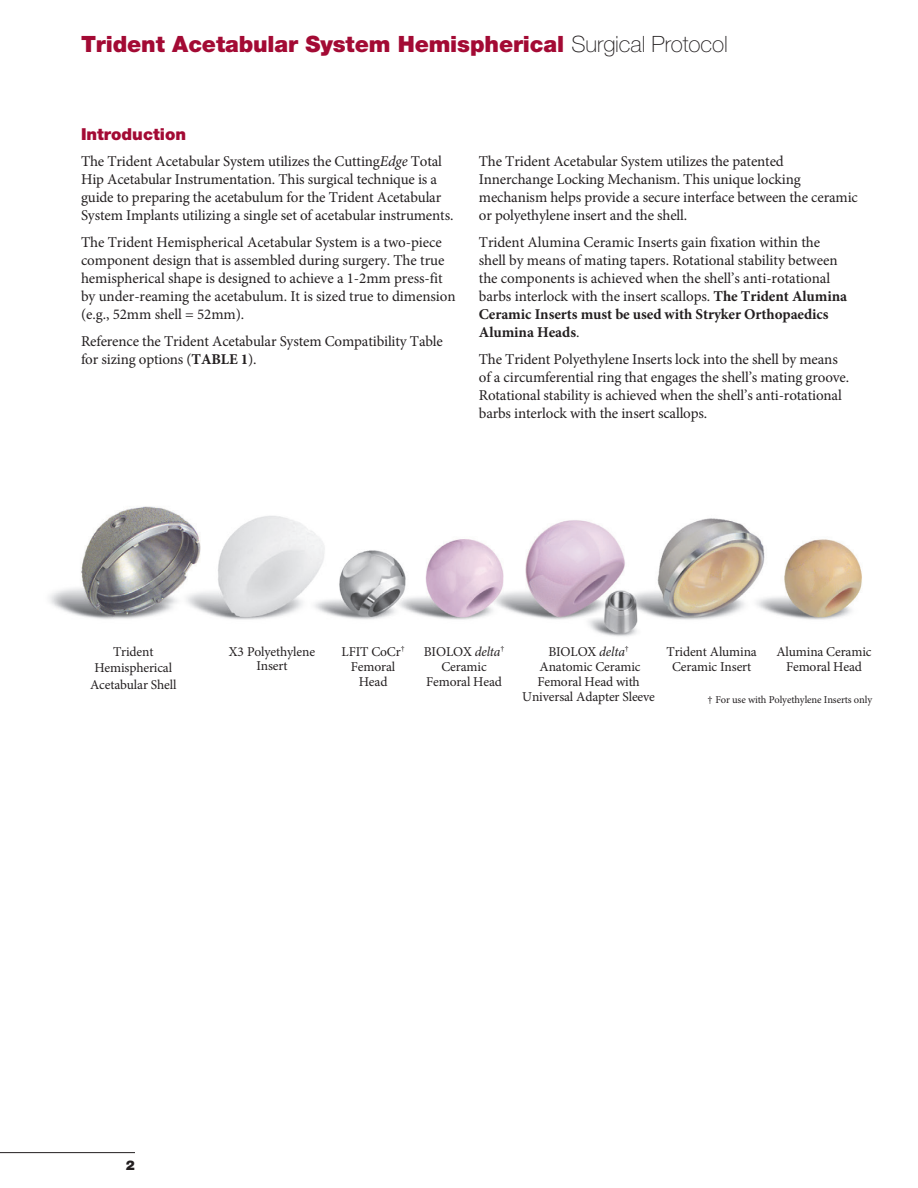
<style>
.page{position:relative;width:918px;height:1188px;background:#fff}
.page>*{position:absolute;margin:0;border:0;box-sizing:border-box;transform-origin:0 0}
.t1{font:900 22.5px "Helvetica Neue LT Pro";letter-spacing:-.005em;color:#a30a34}
.t2{font:900 16.5px "Helvetica Neue LT Pro";color:#a30a34}
.t3{font:15px/18px "Minion Pro";letter-spacing:-.01em;color:#231f20}
.t4{font:13.5px/15px "Minion Pro";letter-spacing:-.01em;color:#231f20;text-align:center}
.t5{font:900 13.5px "Helvetica Neue LT Pro";color:#231f20}
.t6{font:10.5px "Minion Pro";letter-spacing:-.01em;color:#231f20}
.s1{font-weight:100;color:#231f20}
.s2{font-style:italic}
.s3{font-weight:700}
</style>
<div class="page">
<hr style="left:0;top:1152px;width:135px;height:1px;background:#231f20">
<img style="left:49px;top:506px;width:813px;height:131px">
<h1 class="t1" style="left:81px;top:30px;width:648px">Trident Acetabular System Hemispherical <span class="s1">Surgical Protocol</span></h1>
<p class="t2" style="left:81px;top:124px;width:107px">Introduction</p>
<p class="t3" style="left:81px;top:152px;width:374px">The Trident Acetabular System utilizes the Cutting<span class="s2">Edge</span> Total Hip Acetabular Instrumentation. This surgical technique is a guide to preparing the acetabulum for the Trident Acetabular System Implants utilizing a single set of acetabular instruments.</p>
<p class="t3" style="left:81px;top:233px;width:376px">The Trident Hemispherical Acetabular System is a two-piece component design that is assembled during surgery. The true hemispherical shape is designed to achieve a 1-2mm press-fit by under-reaming the acetabulum. It is sized true to dimension (e.g., 52mm shell = 52mm).</p>
<p class="t3" style="left:81px;top:332px;width:363px">Reference the Trident Acetabular System Compatibility Table for sizing options (<span class="s3">TABLE 1</span>).</p>
<p class="t3" style="left:479px;top:152px;width:381px">The Trident Acetabular System utilizes the patented Innerchange Locking Mechanism. This unique locking mechanism helps provide a secure interface between the ceramic or polyethylene insert and the shell.</p>
<p class="t3" style="left:479px;top:233px;width:370px">Trident Alumina Ceramic Inserts gain fixation within the shell by means of mating tapers. Rotational stability between the components is achieved when the shell’s anti-rotational barbs interlock with the insert scallops. <span class="s3">The Trident Alumina Ceramic Inserts must be used with Stryker Orthopaedics Alumina Heads</span>.</p>
<p class="t3" style="left:479px;top:350px;width:372px">The Trident Polyethylene Inserts lock into the shell by means of a circumferential ring that engages the shell’s mating groove.<br>Rotational stability is achieved when the shell’s anti-rotational barbs interlock with the insert scallops.</p>
<p class="t4" style="left:90px;top:643px;width:88px;line-height:16.5px">Trident<br>Hemispherical<br>Acetabular Shell</p>
<p class="t4" style="left:229px;top:644px;width:88px;line-height:14.4px">X3 Polyethylene<br>Insert</p>
<p class="t4" style="left:342px;top:644px;width:65px">LFIT CoCr<sup>†<br></sup>Femoral<br>Head</p>
<p class="t4" style="left:667px;top:644px;width:92px">Trident Alumina<br>Ceramic Insert</p>
<p class="t4" style="left:776px;top:644px;width:97px">Alumina Ceramic<br>Femoral Head</p>
<p class="t4" style="left:424px;top:644px;width:82px">BIOLOX <span class="s2">delta</span><sup>†<br></sup>Ceramic<br>Femoral Head</p>
<p class="t4" style="left:522px;top:644px;width:134px">BIOLOX <span class="s2">delta</span><sup>†<br></sup>Anatomic Ceramic<br>Femoral Head with<br>Universal Adapter Sleeve</p>
<p class="t6" style="left:707px;top:693px;width:166px">† For use with Polyethylene Inserts only</p>
<p class="t5" style="left:126px;top:1157px;width:11px">2</p>
</div>
